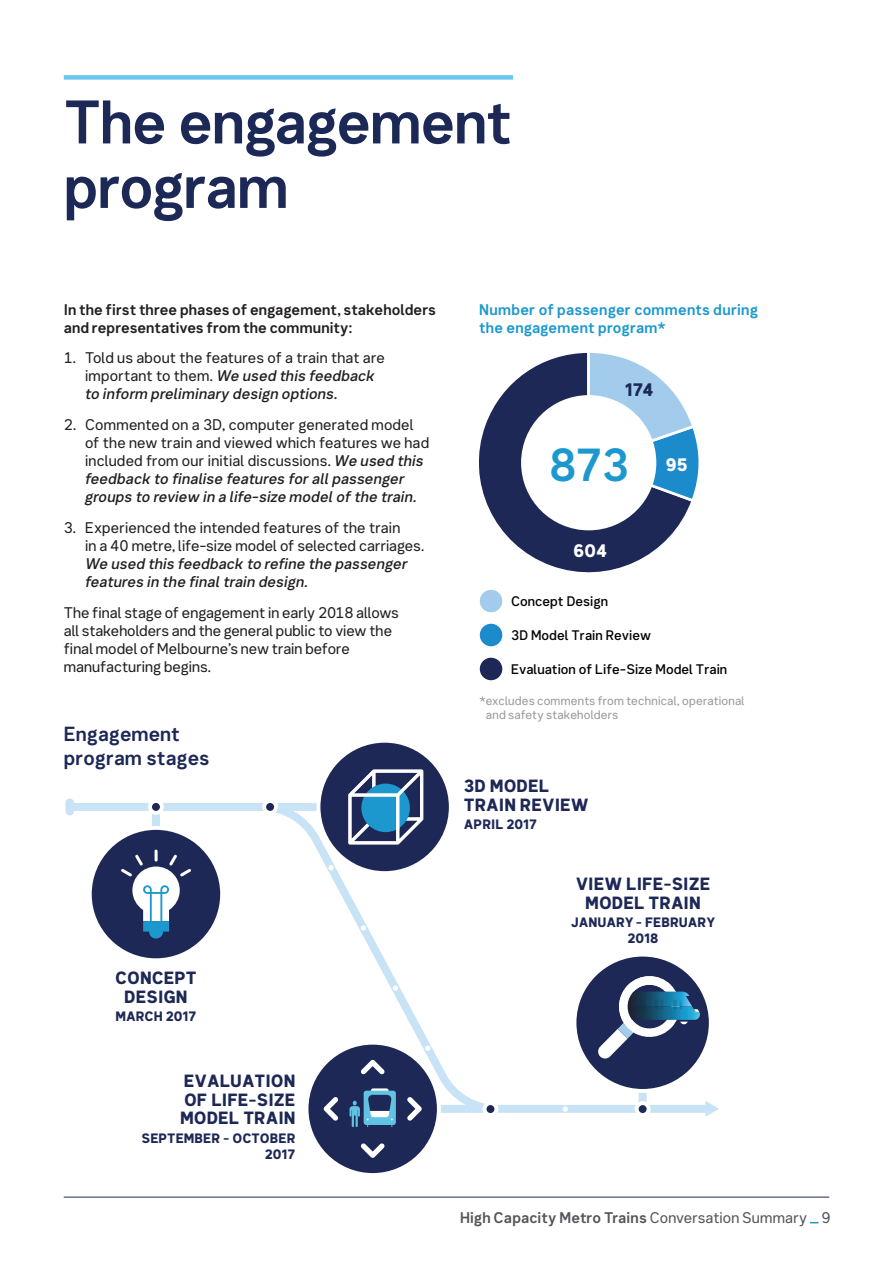
<style>
.page{position:relative;width:893px;height:1263px;background:#fff}
.page>*{position:absolute;margin:0;border:0;box-sizing:border-box;transform-origin:0 0}
.t1{font:700 59.7px/64.5px "Network Sans";letter-spacing:-.025em;color:#1c2957}
.t2{font:700 45px "Network Sans";color:#1c98ce}
.t3{font:700 19.8px/23.9px "Network Sans";color:#1d2856}
.t4{font:800 17.55px "Network Sans";color:#fff}
.t5{font:800 17.55px "Network Sans";color:#1d2856}
.t6{font:800 17.25px/18.6px "Network Sans";color:#1d2856;text-align:center}
.t7{font:15px/18px "Network Sans";letter-spacing:.005em;color:#231f20}
.t8{font:700 15px/18px "Network Sans";color:#231f20}
.t9{font:italic 500 15px/18px "Network Sans";letter-spacing:.005em;color:#231f20}
.t10{font:700 15px/18px "Network Sans";letter-spacing:.01em;color:#1c98ce}
.t11{font:700 15px "Network Sans";letter-spacing:.005em;color:#53565a}
.t12{font:500 13.5px "Network Sans";color:#040503}
.t13{font:800 13.2px/15.9px "Network Sans";color:#1d2856;text-align:right}
.t14{font:12px/14.4px "Network Sans";letter-spacing:.015em;color:#989a9c}
.s1{font-weight:500;font-style:italic}
.s2{font-weight:400}
</style>
<div class="page">
<hr style="left:64px;top:1197px;width:765px;height:1px;background:#1c2957">
<div style="left:306px;top:1043px;width:133px;height:132px;background:#1d2856;border-radius:50%"></div>
<svg style="left:65px;top:801px;width:640px;height:316px"></svg>
<svg style="left:705px;top:1101px;width:14px;height:16px"></svg>
<svg style="left:66px;top:798px;width:8px;height:17px"></svg>
<svg style="left:328px;top:865px;width:6px;height:6px"></svg>
<svg style="left:392px;top:985px;width:6px;height:6px"></svg>
<svg style="left:360px;top:925px;width:6px;height:6px"></svg>
<svg style="left:148px;top:801px;width:16px;height:14px"></svg>
<svg style="left:262px;top:801px;width:16px;height:14px"></svg>
<svg style="left:483px;top:1101px;width:15px;height:16px"></svg>
<svg style="left:563px;top:1106px;width:5px;height:6px"></svg>
<svg style="left:425px;top:1045px;width:6px;height:6px"></svg>
<svg style="left:635px;top:1101px;width:16px;height:16px"></svg>
<svg style="left:121px;top:850px;width:70px;height:88px"></svg>
<svg style="left:361px;top:1059px;width:24px;height:15px"></svg>
<svg style="left:361px;top:1143px;width:24px;height:15px"></svg>
<svg style="left:407px;top:1097px;width:15px;height:24px"></svg>
<svg style="left:323px;top:1097px;width:15px;height:24px"></svg>
<svg style="left:349px;top:1088px;width:47px;height:39px"></svg>
<svg style="left:572px;top:952px;width:137px;height:141px"></svg>
<div style="left:318px;top:741px;width:133px;height:132px;background:#1d2856;border-radius:50%"></div>
<div style="left:316px;top:739px;width:137px;height:136px;border:4px solid #fff;border-radius:50%"></div>
<svg style="left:348px;top:769px;width:76px;height:76px"></svg>
<div style="left:64px;top:75px;width:449px;height:5px;background:#6bc7ee"></div>
<svg style="left:479px;top:353px;width:211px;height:220px"></svg>
<svg style="left:585px;top:352px;width:114px;height:152px"></svg>
<div style="left:521px;top:395px;width:135px;height:135px;background:#fff;border-radius:50%"></div>
<div style="left:480px;top:590px;width:22px;height:22px;background:#a3ccec;border-radius:50%"></div>
<div style="left:480px;top:624px;width:22px;height:22px;background:#1c8bcc;border-radius:50%"></div>
<div style="left:480px;top:658px;width:22px;height:22px;background:#1d2856;border-radius:50%"></div>
<h1 class="t1" style="left:64px;top:87px;width:450px">The engagement program</h1>
<p class="t8" style="left:64px;top:300px;width:374px">In the first three phases of engagement, stakeholders and representatives from the community:</p>
<p class="t7" style="left:85px;top:348px;width:301px;text-indent:-21px">1. Told us about the features of a train that are important to them. <span class="s1">We used this feedback to inform preliminary design options.</span></p>
<p class="t7" style="left:85px;top:415px;width:346px;text-indent:-21px">2. Commented on a 3D, computer generated model of the new train and viewed which features we had included from our initial discussions. <span class="s1">We used this feedback to finalise features for all passenger groups to review in a life-size model of the train.</span></p>
<p class="t7" style="left:85px;top:518px;width:341px;text-indent:-21px">3. Experienced the intended features of the train<br>in a 40 metre, life-size model of selected carriages.</p>
<p class="t9" style="left:85px;top:554px;width:324px">We used this feedback to refine the passenger features in the final train design.</p>
<p class="t7" style="left:64px;top:603px;width:337px">The final stage of engagement in early 2018 allows all stakeholders and the general public to view the final model of Melbourne’s new train before manufacturing begins.</p>
<h3 class="t3" style="left:64px;top:721px;width:147px">Engagement program stages</h3>
<p class="t6" style="left:115px;top:968px;width:83px">CONCEPT<br>DESIGN</p>
<p class="t13" style="left:115px;top:1008px;width:83px">MARCH 2017</p>
<p class="t6" style="left:180px;top:1071px;width:117px;text-align:justify">EVALUATION OF LIFE-SIZE MODEL TRAIN</p>
<p class="t13" style="left:141px;top:1129px;width:156px">SEPTEMBER - OCTOBER<br>2017</p>
<p class="t10" style="left:479px;top:299px;width:281px">Number of passenger comments during the engagement program*</p>
<p class="t5" style="left:625px;top:374px;width:30px">174</p>
<h2 class="t2" style="left:549px;top:426px;width:81px">873</h2>
<p class="t4" style="left:665px;top:450px;width:24px">95</p>
<p class="t4" style="left:573px;top:536px;width:36px">604</p>
<p class="t12" style="left:511px;top:590px;width:99px">Concept Design</p>
<p class="t12" style="left:511px;top:623px;width:142px">3D Model Train Review</p>
<p class="t12" style="left:511px;top:657px;width:218px">Evaluation of Life-Size Model Train</p>
<p class="t14" style="left:486px;top:693px;width:260px;text-indent:-7px">*excludes comments from technical, operational and safety stakeholders</p>
<p class="t6" style="left:464px;top:776px;width:126px;text-align:left">3D MODEL<br>TRAIN REVIEW</p>
<p class="t13" style="left:464px;top:816px;width:75px">APRIL 2017</p>
<p class="t6" style="left:576px;top:874px;width:136px">VIEW LIFE-SIZE<br>MODEL TRAIN</p>
<p class="t13" style="left:571px;top:914px;width:146px;text-align:center">JANUARY- FEBRUARY<br>2018</p>
<p class="t11" style="left:460px;top:1205px;width:372px">High Capacity Metro Trains <span class="s2">Conversation Summary 9</span></p>
</div>
